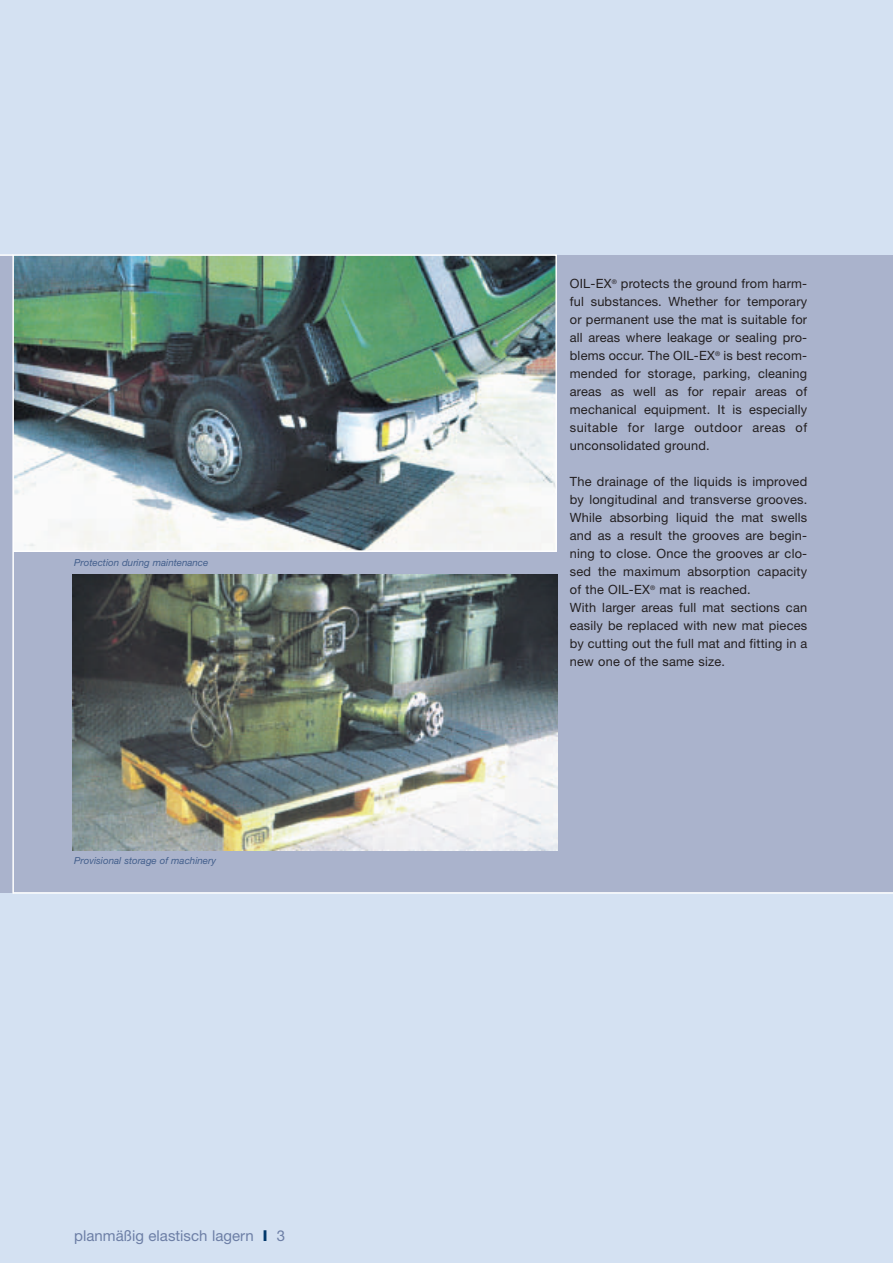
<style>
.page{position:relative;width:893px;height:1263px;background:#fff}
.page>*{position:absolute;margin:0;border:0;box-sizing:border-box;transform-origin:0 0}
.t1{font:15px "Helvetica Neue";color:#6d7fa6}
.t2{font:12.75px/18px "Helvetica Neue";letter-spacing:.015em;color:#231f20;text-align:justify}
.t3{font:italic 9.75px "Helvetica Neue";color:#435f8c}
.s1{font-weight:800;color:#01386b}
</style>
<div class="page">
<div style="left:0;top:0;width:892px;height:1263px;background:#d4e1f2"></div>
<div style="left:0;top:255px;width:892px;height:638px;background:#aab3cc"></div>
<svg style="left:0;top:254px;width:12px;height:2px"></svg>
<hr style="left:13px;top:892px;width:879px;height:2px;background:#fff">
<hr style="left:12px;top:552px;width:2px;height:342px;background:#fff">
<img style="left:73px;top:574px;width:484px;height:276px">
<img style="left:15px;top:257px;width:539px;height:292px">
<div style="left:12px;top:254px;width:545px;height:298px;border:2px solid #fff"></div>
<p class="t3" style="left:74px;top:559px;width:136px">Protection during maintenance</p>
<p class="t3" style="left:74px;top:857px;width:143px">Provisional storage of machinery</p>
<p class="t1" style="left:74px;top:1230px;width:212px">planmäßig elastisch lagern <span class="s1">I</span> 3</p>
<p class="t2" style="left:570px;top:276px;width:239px">OIL-EX<sup>®</sup> protects the ground from harm&shy;ful substances. Whether for temporary or permanent use the mat is suitable for all areas where leakage or sealing pro&shy;blems occur. The OIL-EX<sup>®</sup> is best recom&shy;mended for storage, parking, cleaning areas as well as for repair areas of mechanical equipment. It is especially suitable for large outdoor areas of unconsolidated ground.</p>
<p class="t2" style="left:570px;top:474px;width:239px;text-align:left">The drainage of the liquids is improved by longitudinal and transverse grooves.<br>While absorbing liquid the mat swells and as a result the grooves are begin&shy;ning to close. Once the grooves ar clo&shy;sed the maximum absorption capacity of the OIL-EX<sup>®</sup> mat is reached.<br>With larger areas full mat sections can easily be replaced with new mat pieces by cutting out the full mat and fitting in a new one of the same size.</p>
</div>
